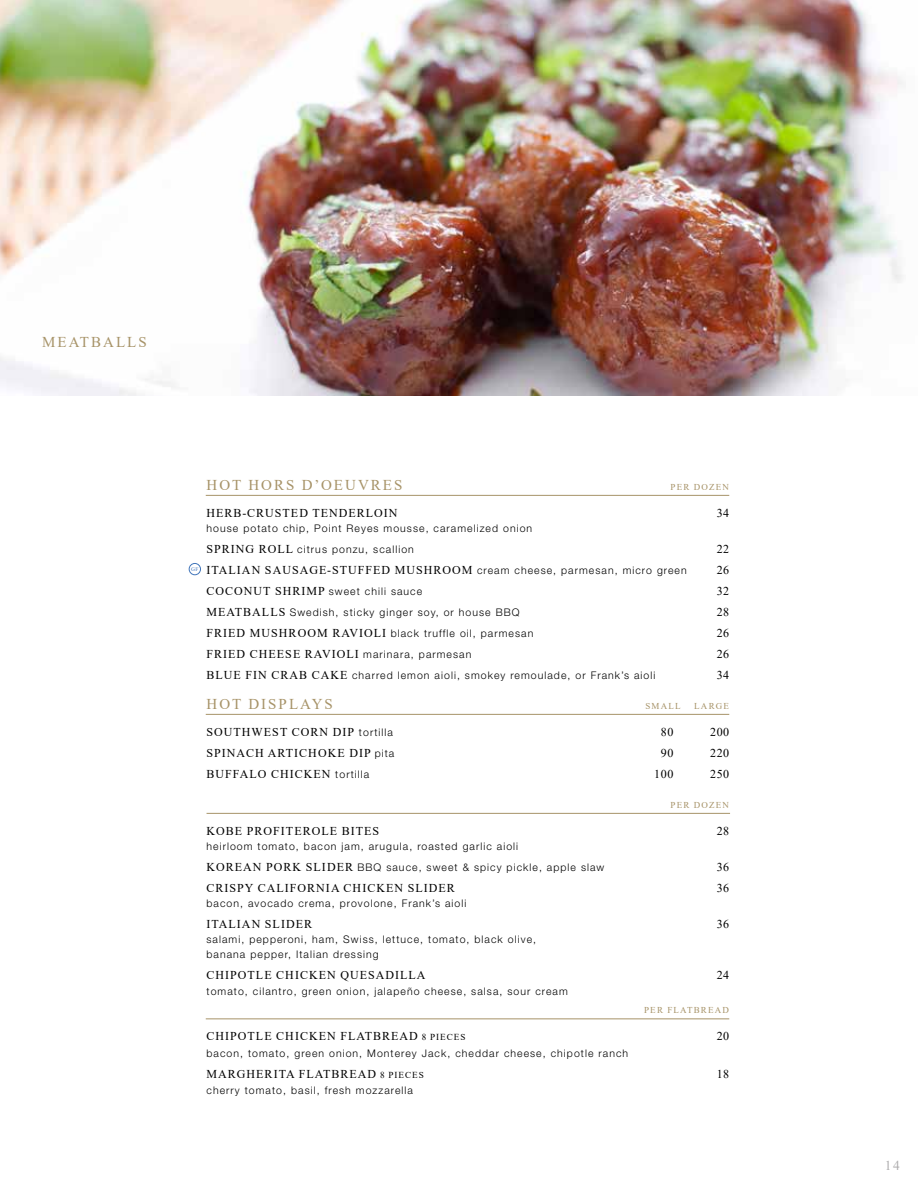
<style>
.page{position:relative;width:918px;height:1188px;background:#fff}
.page>*{position:absolute;margin:0;border:0;box-sizing:border-box;transform-origin:0 0}
.t1{font:15px "Times New Roman";letter-spacing:.135em;color:#a79368}
.t2{font:13.5px "Times New Roman";color:#aeadae}
.t3{font:12px/21px "Times New Roman";letter-spacing:.085em;color:#000}
.t4{font:300 10.5px/21px "Helvetica Neue LT Std";letter-spacing:.1em;color:#000}
.t5{font:9px "Times New Roman";letter-spacing:.135em;color:#a79368}
.s1{font-family:"Times New Roman";font-weight:400;font-size:12px}
.s2{font-family:"Helvetica Neue LT Std";font-weight:300;font-size:10.5px}
.s3{font-size:9.15px}
</style>
<div class="page">
<img style="left:0;top:0;width:904px;height:396px">
<hr style="left:206px;top:495px;width:523px;height:1px;background:#a79368">
<div style="left:189px;top:563px;width:12px;height:12px;border:1px solid #4175ba;border-radius:50%"></div>
<hr style="left:206px;top:714px;width:523px;height:1px;background:#a79368">
<hr style="left:207px;top:813px;width:523px;height:1px;background:#a79368">
<hr style="left:206px;top:1018px;width:523px;height:1px;background:#a79368">
<h1 class="t1" style="left:42px;top:331px;width:106px">MEATBALLS</h1>
<h1 class="t1" style="left:207px;top:474px;width:197px">HOT HORS D’OEUVRES</h1>
<p class="t5" style="left:670px;top:480px;width:60px">PER DOZEN</p>
<p class="t3" style="left:207px;top:502px;width:193px">HERB-CRUSTED TENDERLOIN</p>
<p class="t3" style="left:717px;top:502px;width:14px">34</p>
<p class="t4" style="left:207px;top:517px;width:327px">house potato chip, Point Reyes mousse, caramelized onion<br><span class="s1">SPRING ROLL</span> citrus ponzu, scallion</p>
<p class="t3" style="left:717px;top:538px;width:14px">22</p>
<p class="t4" style="left:191px;top:559px;width:497px"><sup>GF</sup> <span class="s1">ITALIAN SAUSAGE-STUFFED MUSHROOM</span> cream cheese, parmesan, micro green</p>
<p class="t3" style="left:717px;top:559px;width:14px">26</p>
<p class="t4" style="left:207px;top:580px;width:217px"><span class="s1">COCONUT SHRIMP</span> sweet chili sauce</p>
<p class="t3" style="left:717px;top:580px;width:14px">32</p>
<p class="t4" style="left:207px;top:601px;width:315px"><span class="s1">MEATBALLS</span> Swedish, sticky ginger soy, or house BBQ</p>
<p class="t3" style="left:717px;top:601px;width:14px">28</p>
<p class="t4" style="left:207px;top:622px;width:328px"><span class="s1">FRIED MUSHROOM RAVIOLI</span> black truffle oil, parmesan</p>
<p class="t3" style="left:717px;top:622px;width:14px">26</p>
<p class="t3" style="left:207px;top:643px;width:266px">FRIED CHEESE RAVIOLI <span class="s2">marinara, parmesan</span></p>
<p class="t3" style="left:717px;top:643px;width:14px">26</p>
<p class="t4" style="left:207px;top:664px;width:450px"><span class="s1">BLUE FIN CRAB CAKE</span> charred lemon aioli, smokey remoulade, or Frank’s aioli</p>
<p class="t3" style="left:717px;top:664px;width:14px">34</p>
<h1 class="t1" style="left:207px;top:693px;width:128px">HOT DISPLAYS</h1>
<p class="t5" style="left:645px;top:699px;width:37px">SMALL</p>
<p class="t5" style="left:694px;top:699px;width:36px">LARGE</p>
<p class="t3" style="left:207px;top:721px;width:189px">SOUTHWEST CORN DIP <span class="s2">tortilla<br></span>SPINACH ARTICHOKE DIP <span class="s2">pita<br></span>BUFFALO CHICKEN <span class="s2">tortilla</span></p>
<p class="t5" style="left:670px;top:798px;width:60px">PER DOZEN</p>
<p class="t3" style="left:207px;top:820px;width:174px">KOBE PROFITEROLE BITES</p>
<p class="t3" style="left:717px;top:820px;width:14px">28</p>
<p class="t4" style="left:207px;top:835px;width:399px">heirloom tomato, bacon jam, arugula, roasted garlic aioli<br><span class="s1">KOREAN PORK SLIDER</span> BBQ sauce, sweet &amp; spicy pickle, apple slaw</p>
<p class="t3" style="left:654px;top:721px;width:21px;text-align:center">80<br>90<br>100</p>
<p class="t3" style="left:710px;top:721px;width:21px;text-align:justify">200<br>220<br>250</p>
<p class="t3" style="left:717px;top:856px;width:14px">36</p>
<p class="t3" style="left:207px;top:877px;width:250px">CRISPY CALIFORNIA CHICKEN SLIDER</p>
<p class="t3" style="left:717px;top:877px;width:14px">36</p>
<p class="t4" style="left:207px;top:892px;width:261px">bacon, avocado crema, provolone, Frank’s aioli</p>
<p class="t3" style="left:207px;top:913px;width:107px">ITALIAN SLIDER</p>
<p class="t3" style="left:717px;top:913px;width:14px">36</p>
<p class="t4" style="left:207px;top:931px;width:331px;line-height:15px">salami, pepperoni, ham, Swiss, lettuce, tomato, black olive, banana pepper, Italian dressing</p>
<p class="t3" style="left:207px;top:964px;width:221px">CHIPOTLE CHICKEN QUESADILLA</p>
<p class="t3" style="left:717px;top:964px;width:14px">24</p>
<p class="t4" style="left:207px;top:981px;width:363px">tomato, cilantro, green onion, jalapeño cheese, salsa, sour cream</p>
<p class="t5" style="left:644px;top:1004px;width:87px">PER FLATBREAD</p>
<p class="t3" style="left:207px;top:1025px;width:260px">CHIPOTLE CHICKEN FLATBREAD <span class="s3">8 PIECES</span></p>
<p class="t3" style="left:717px;top:1025px;width:14px">20</p>
<p class="t4" style="left:207px;top:1042px;width:423px">bacon, tomato, green onion, Monterey Jack, cheddar cheese, chipotle ranch</p>
<p class="t3" style="left:207px;top:1063px;width:219px">MARGHERITA FLATBREAD <span class="s3">8 PIECES</span></p>
<p class="t3" style="left:717px;top:1063px;width:14px">18</p>
<p class="t4" style="left:207px;top:1080px;width:208px">cherry tomato, basil, fresh mozzarella</p>
<p class="t2" style="left:885px;top:1156px;width:17px">14</p>
</div>
